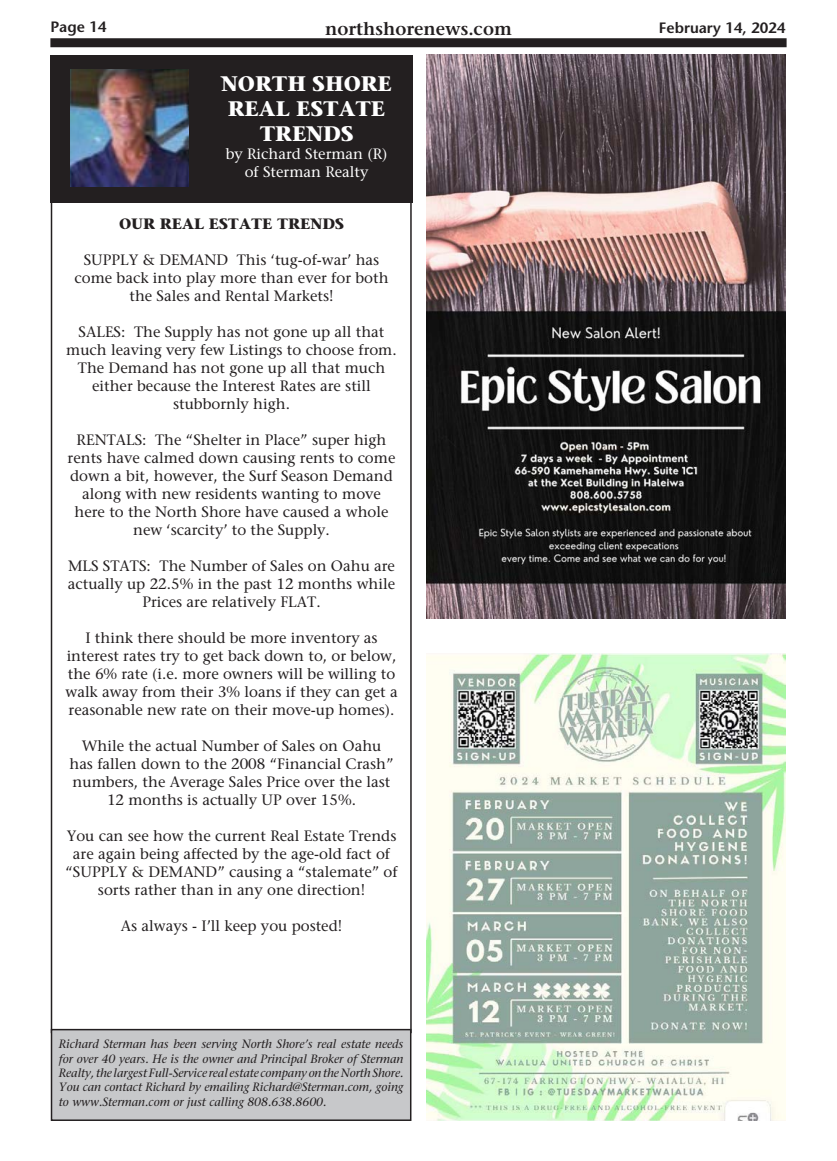
<style>
.page{position:relative;width:837px;height:1161px;background:#fff}
.page>*{position:absolute;margin:0;border:0;box-sizing:border-box;transform-origin:0 0}
.Body_text{font:700 21px "Stone Serif";color:#fff}
.t1{font:600 18px "Stone Serif";color:#231f20}
.Body_text-2{font:15px/18px "Stone Serif";color:#231f20;text-align:center}
.Body_text-3{font:15px "Stone Serif";color:#fff}
.t2{font:600 15px "Stone Sans";color:#231f20}
.Body_text-4{font:700 15px "Stone Serif";color:#231f20}
.Body_text-5{font:italic 12px/14.4px "Stone Serif";color:#231f20;text-align:justify}
</style>
<div class="page">
<div style="left:50px;top:38px;width:737px;height:9px;background:#231f20"></div>
<div style="left:51px;top:55px;width:362px;height:147px;background:#231f20"></div>
<div style="left:51px;top:201px;width:361px;height:832px;border:2px solid #231f20"></div>
<div style="left:52px;top:1030px;width:359px;height:90px;background:#c7c8ca"></div>
<div style="left:51px;top:1029px;width:360px;height:92px;border:2px solid #231f20"></div>
<img style="left:427px;top:55px;width:358px;height:563px">
<img style="left:427px;top:654px;width:359px;height:466px">
<img style="left:70px;top:70px;width:119px;height:116px">
<p class="t2" style="left:50px;top:18px;width:58px">Page 14</p>
<p class="t1" style="left:325px;top:17px;width:188px">northshorenews.com</p>
<p class="t2" style="left:659px;top:18px;width:128px">February 14, 2024</p>
<p class="Body_text" style="left:221px;top:70px;width:172px">NORTH SHORE</p>
<p class="Body_text" style="left:228px;top:95px;width:159px">REAL ESTATE</p>
<p class="Body_text" style="left:260px;top:120px;width:95px">TRENDS</p>
<p class="Body_text-3" style="left:226px;top:145px;width:163px">by Richard Sterman (R)</p>
<p class="Body_text-3" style="left:245px;top:163px;width:125px">of Sterman Realty</p>
<p class="Body_text-4" style="left:119px;top:214px;width:226px">OUR REAL ESTATE TRENDS</p>
<p class="Body_text-2" style="left:75px;top:250px;width:316px">SUPPLY &amp; DEMAND This ‘tug-of-war’ has come back into play more than ever for both the Sales and Rental Markets!</p>
<p class="Body_text-2" style="left:66px;top:322px;width:332px">SALES: The Supply has not gone up all that much leaving very few Listings to choose from.<br>The Demand has not gone up all that much either because the Interest Rates are still</p>
<p class="Body_text-2" style="left:173px;top:394px;width:118px">stubbornly high.</p>
<p class="Body_text-2" style="left:68px;top:430px;width:329px">RENTALS: The “Shelter in Place” super high rents have calmed down causing rents to come down a bit, however, the Surf Season Demand along with new residents wanting to move here to the North Shore have caused a whole new ‘scarcity’ to the Supply.</p>
<p class="Body_text-2" style="left:68px;top:556px;width:329px">MLS STATS: The Number of Sales on Oahu are actually up 22.5% in the past 12 months while<br>Prices are relatively FLAT.</p>
<p class="Body_text-2" style="left:65px;top:628px;width:334px">I think there should be more inventory as interest rates try to get back down to, or below, the 6% rate (i.e. more owners will be willing to walk away from their 3% loans if they can get a reasonable new rate on their move-up homes).</p>
<p class="Body_text-2" style="left:69px;top:736px;width:326px">While the actual Number of Sales on Oahu has fallen down to the 2008 “Financial Crash” numbers, the Average Sales Price over the last 12 months is actually UP over 15%.</p>
<p class="Body_text-2" style="left:65px;top:826px;width:334px">You can see how the current Real Estate Trends are again being affected by the age-old fact of “SUPPLY &amp; DEMAND” causing a “stalemate” of sorts rather than in any one direction!</p>
<p class="Body_text-2" style="left:121px;top:916px;width:223px">As always - I’ll keep you posted!</p>
<p class="Body_text-5" style="left:59px;top:1037px;width:346px">Richard Sterman has been serving North Shore’s real estate needs for over 40 years. He is the owner and Principal Broker of Sterman Realty, the largest Full-Service real estate company on the North Shore.<br>You can contact Richard by emailing Richard@Sterman.com, going to www.Sterman.com or just calling 808.638.8600.</p>
</div>
